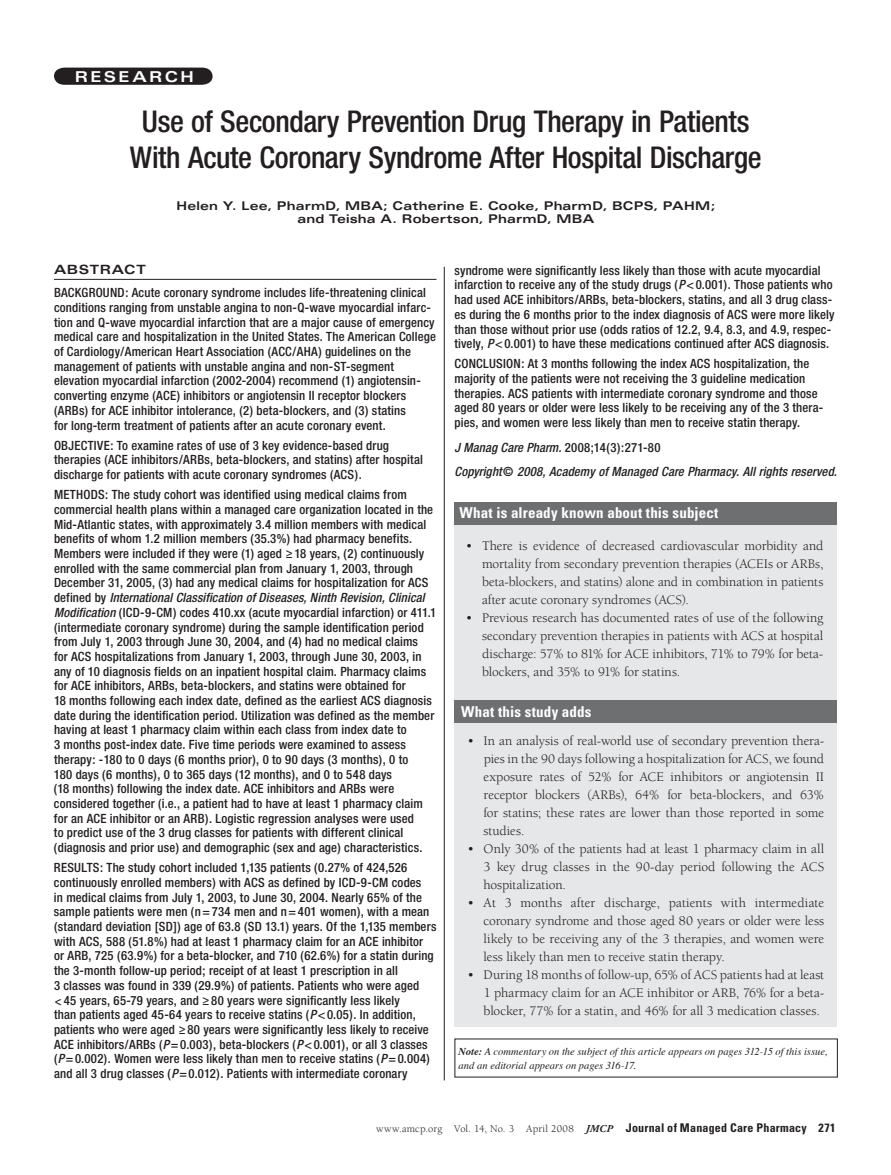
<style>
.page{position:relative;width:891px;height:1175px;background:#fff}
.page>*{position:absolute;margin:0;border:0;box-sizing:border-box;transform-origin:0 0}
.t1{font:500 condensed 30px/36px "Helvetica Neue";letter-spacing:-.015em;color:#231f20;text-align:center}
.t2{font:700 condensed 15px "Univers";letter-spacing:.01em;color:#fff}
.t3{font:700 expanded 15px "Univers";letter-spacing:.16em;color:#fff}
.t4{font:13.5px/18px "Berkeley";letter-spacing:-.005em;color:#231f20;text-align:justify}
.t5{font:500 condensed 12.75px/14.7px "Helvetica Neue";letter-spacing:.01em;color:#231f20}
.t6{font:italic 500 condensed 12.75px/24.5px "Helvetica Neue";letter-spacing:.01em;color:#231f20}
.t7{font:700 expanded 12.75px "Univers";letter-spacing:.045em;color:#231f20}
.t8{font:700 expanded 12px/13.5px "Univers";letter-spacing:.01em;color:#231f20;text-align:center}
.t9{font:italic 10.5px/13.5px "Times";color:#231f20}
.t10{font:10.5px "Berkeley";letter-spacing:.015em;color:#231f20}
.s1{font-family:"Warnock Pro Bold Capt";font-weight:400;font-stretch:normal}
.s2{font-style:italic}
.s3{font-style:normal}
.s4{font-weight:700}
.s5{font-family:"Adobe Garamond";font-weight:700;font-style:italic}
.s6{font-family:"Univers";font-weight:700;font-stretch:condensed;font-size:12px}
</style>
<div class="page">
<hr style="left:54px;top:279px;width:382px;height:1px;background:#231f20">
<hr style="left:444px;top:267px;width:1px;height:813px;background:#231f20">
<svg style="left:54px;top:68px;width:159px;height:17px;background:#2b2728"></svg>
<div style="left:454px;top:508px;width:383px;height:518px;background:#e6e7e8"></div>
<div style="left:454px;top:502px;width:383px;height:22px;background:#6d6f71"></div>
<div style="left:454px;top:700px;width:383px;height:22px;background:#6d6f71"></div>
<p class="t3" style="left:75px;top:68px;width:121px">RESEARCH</p>
<h1 class="t1" style="left:130px;top:102px;width:633px">Use of Secondary Prevention Drug Therapy in Patients<br>With Acute Coronary Syndrome After Hospital Discharge</h1>
<p class="t8" style="left:177px;top:198px;width:540px">Helen Y. Lee, PharmD, MBA; Catherine E. Cooke, PharmD, BCPS, PAHM; and Teisha A. Robertson, PharmD, MBA</p>
<p class="t7" style="left:54px;top:262px;width:93px">ABSTRACT</p>
<p class="t5" style="left:54px;top:285px;width:383px">BACKGROUND: Acute coronary syndrome includes life-threatening clinical conditions ranging from unstable angina to non-Q-wave myocardial infarc&shy;tion and Q-wave myocardial infarction that are a major cause of emergency medical care and hospitalization in the United States. The American College of Cardiology/American Heart Association (ACC/AHA) guidelines on the management of patients with unstable angina and non-ST-segment elevation myocardial infarction (2002-2004) recommend (1) angiotensin&shy;converting enzyme (ACE) inhibitors or angiotensin II receptor blockers (ARBs) for ACE inhibitor intolerance, (2) beta-blockers, and (3) statins<br>for long-term treatment of patients after an acute coronary event.</p>
<p class="t5" style="left:54px;top:437px;width:370px">OBJECTIVE: To examine rates of use of 3 key evidence-based drug therapies (ACE inhibitors/ARBs, beta-blockers, and statins) after hospital discharge for patients with acute coronary syndromes (ACS).</p>
<p class="t5" style="left:54px;top:487px;width:384px">METHODS: The study cohort was identified using medical claims from commercial health plans within a managed care organization located in the Mid-Atlantic states, with approximately 3.4 million members with medical benefits of whom 1.2 million members (35.3%) had pharmacy benefits.<br>Members were included if they were (1) aged <span class="s1">≥</span>18 years, (2) continuously enrolled with the same commercial plan from January 1, 2003, through December 31, 2005, (3) had any medical claims for hospitalization for ACS defined by <span class="s2">International Classification of Diseases, Ninth Revision, Clinical Modification</span> (ICD-9-CM) codes 410.xx (acute myocardial infarction) or 411.1 (intermediate coronary syndrome) during the sample identification period from July 1, 2003 through June 30, 2004, and (4) had no medical claims<br>for ACS hospitalizations from January 1, 2003, through June 30, 2003, in any of 10 diagnosis fields on an inpatient hospital claim. Pharmacy claims for ACE inhibitors, ARBs, beta-blockers, and statins were obtained for<br>18 months following each index date, defined as the earliest ACS diagnosis date during the identification period. Utilization was defined as the member having at least 1 pharmacy claim within each class from index date to<br>3 months post-index date. Five time periods were examined to assess therapy: -180 to 0 days (6 months prior), 0 to 90 days (3 months), 0 to<br>180 days (6 months), 0 to 365 days (12 months), and 0 to 548 days<br>(18 months) following the index date. ACE inhibitors and ARBs were considered together (i.e., a patient had to have at least 1 pharmacy claim for an ACE inhibitor or an ARB). Logistic regression analyses were used<br>to predict use of the 3 drug classes for patients with different clinical (diagnosis and prior use) and demographic (sex and age) characteristics.</p>
<p class="t5" style="left:54px;top:860px;width:384px">RESULTS: The study cohort included 1,135 patients (0.27% of 424,526 continuously enrolled members) with ACS as defined by ICD-9-CM codes<br>in medical claims from July 1, 2003, to June 30, 2004. Nearly 65% of the sample patients were men (n=734 men and n=401 women), with a mean (standard deviation [SD]) age of 63.8 (SD 13.1) years. Of the 1,135 members with ACS, 588 (51.8%) had at least 1 pharmacy claim for an ACE inhibitor or ARB, 725 (63.9%) for a beta-blocker, and 710 (62.6%) for a statin during the 3-month follow-up period; receipt of at least 1 prescription in all<br>3 classes was found in 339 (29.9%) of patients. Patients who were aged <span class="s1">&lt;</span>45 years, 65-79 years, and <span class="s1">≥</span>80 years were significantly less likely<br>than patients aged 45-64 years to receive statins (<span class="s2">P</span>&lt;0.05). In addition, patients who were aged <span class="s1">≥</span>80 years were significantly less likely to receive ACE inhibitors/ARBs (<span class="s2">P</span>=0.003), beta-blockers (<span class="s2">P</span>&lt;0.001), or all 3 classes (<span class="s2">P</span>=0.002). Women were less likely than men to receive statins (<span class="s2">P</span>=0.004) and all 3 drug classes (<span class="s2">P</span>=0.012). Patients with intermediate coronary</p>
<p class="t5" style="left:455px;top:263px;width:381px">syndrome were significantly less likely than those with acute myocardial infarction to receive any of the study drugs (<span class="s2">P</span>&lt;0.001). Those patients who had used ACE inhibitors/ARBs, beta-blockers, statins, and all 3 drug class&shy;es during the 6 months prior to the index diagnosis of ACS were more likely than those without prior use (odds ratios of 12.2, 9.4, 8.3, and 4.9, respec&shy;tively, <span class="s2">P</span>&lt;0.001) to have these medications continued after ACS diagnosis.</p>
<p class="t5" style="left:455px;top:356px;width:370px">CONCLUSION: At 3 months following the index ACS hospitalization, the majority of the patients were not receiving the 3 guideline medication therapies. ACS patients with intermediate coronary syndrome and those aged 80 years or older were less likely to be receiving any of the 3 thera&shy;pies, and women were less likely than men to receive statin therapy.</p>
<p class="t6" style="left:455px;top:435px;width:384px">J Manag Care Pharm. <span class="s3">2008;14(3):271-80<br></span>Copyright<span class="s3">©</span> 2008, Academy of Managed Care Pharmacy. All rights reserved.</p>
<p class="t2" style="left:459px;top:504px;width:261px">What is already known about this subject</p>
<p class="t4" style="left:482px;top:537px;width:343px;text-indent:-16px">• There is evidence of decreased cardiovascular morbidity and mortality from secondary prevention therapies (ACEIs or ARBs, beta-blockers, and statins) alone and in combination in patients after acute coronary syndromes (ACS).</p>
<p class="t4" style="left:482px;top:609px;width:343px;text-indent:-16px">• Previous research has documented rates of use of the following secondary prevention therapies in patients with ACS at hospital discharge: 57% to 81% for ACE inhibitors, 71% to 79% for beta&shy;blockers, and 35% to 91% for statins.</p>
<p class="t2" style="left:461px;top:702px;width:132px">What this study adds</p>
<p class="t4" style="left:484px;top:732px;width:342px;text-indent:-16px">• In an analysis of real-world use of secondary prevention thera&shy;pies in the 90 days following a hospitalization for ACS, we found exposure rates of 52% for ACE inhibitors or angiotensin II receptor blockers (ARBs), 64% for beta-blockers, and 63% for statins; these rates are lower than those reported in some studies.</p>
<p class="t4" style="left:484px;top:840px;width:342px;text-indent:-16px">• Only 30% of the patients had at least 1 pharmacy claim in all 3 key drug classes in the 90-day period following the ACS hospitalization.</p>
<p class="t4" style="left:484px;top:894px;width:342px;text-indent:-16px">• At 3 months after discharge, patients with intermediate coronary syndrome and those aged 80 years or older were less likely to be receiving any of the 3 therapies, and women were less likely than men to receive statin therapy.</p>
<p class="t4" style="left:484px;top:966px;width:342px;text-indent:-16px">• During 18 months of follow-up, 65% of ACS patients had at least 1 pharmacy claim for an ACE inhibitor or ARB, 76% for a beta&shy;blocker, 77% for a statin, and 46% for all 3 medication classes.</p>
<p class="t9" style="left:459px;top:1044px;width:371px"><span class="s4">Note:</span> A commentary on the subject of this article appears on pages 312-15 of this issue, and an editorial appears on pages 316-17.</p>
<p class="t10" style="left:376px;top:1123px;width:461px">www.amcp.org Vol. 14, No. 3 April 2008 <span class="s5">JMCP</span> <span class="s6">Journal of Managed Care Pharmacy 271</span></p>
</div>
